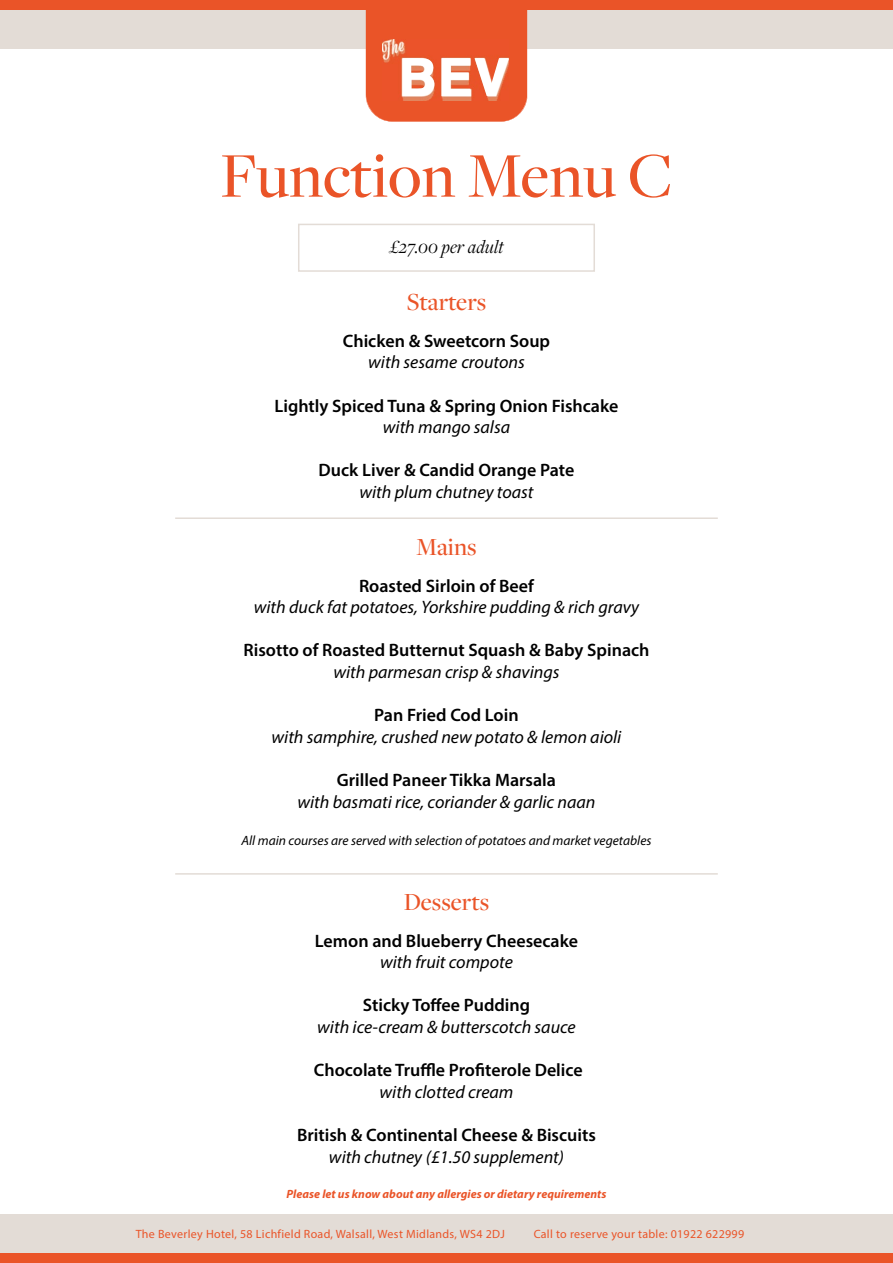
<style>
.page{position:relative;width:893px;height:1263px;background:#fff}
.page>*{position:absolute;margin:0;border:0;box-sizing:border-box;transform-origin:0 0}
.t1{font:500 66px "Freight Disp Pro";color:#ea5428}
.t2{font:500 25.5px "Freight Disp Pro";color:#ea5428}
.t3{font:italic 19.5px "Freight Disp Pro";color:#000}
.t4{font:600 18px "Myriad Pro";color:#000}
.t5{font:italic 18px "Myriad Pro";color:#000}
.t6{font:italic 13.5px "Myriad Pro";color:#000}
.t7{font:12px "Myriad Pro";letter-spacing:.025em;color:#ea5428}
.t8{font:italic 700 12px "Myriad Pro";color:#ea5428}
</style>
<div class="page">
<div style="left:298px;top:224px;width:297px;height:48px;border:2px solid #e3dcd6"></div>
<hr style="left:175px;top:517px;width:543px;height:2px;background:#e3dcd6">
<hr style="left:175px;top:873px;width:543px;height:2px;background:#e3dcd6">
<div style="left:0;top:0;width:893px;height:48px;background:#e3dcd6"></div>
<div style="left:0;top:0;width:893px;height:10px;background:#ea5428"></div>
<svg style="left:366px;top:10px;width:161px;height:112px;background:#ec724e"></svg>
<div style="left:0;top:1215px;width:893px;height:48px;background:#e3dcd6"></div>
<div style="left:0;top:1253px;width:893px;height:10px;background:#ea5428"></div>
<h1 class="t1" style="left:220px;top:132px;width:454px">Function Menu C</h1>
<p class="t3" style="left:389px;top:234px;width:116px">£27.00 per adult</p>
<h2 class="t2" style="left:407px;top:285px;width:81px">Starters</h2>
<p class="t4" style="left:343px;top:329px;width:209px">Chicken &amp; Sweetcorn Soup</p>
<p class="t5" style="left:368px;top:351px;width:158px">with sesame croutons</p>
<p class="t4" style="left:275px;top:394px;width:345px">Lightly Spiced Tuna &amp; Spring Onion Fishcake</p>
<p class="t5" style="left:383px;top:416px;width:129px">with mango salsa</p>
<p class="t4" style="left:319px;top:459px;width:257px">Duck Liver &amp; Candid Orange Pate</p>
<p class="t5" style="left:359px;top:481px;width:176px">with plum chutney toast</p>
<h2 class="t2" style="left:416px;top:530px;width:62px">Mains</h2>
<p class="t4" style="left:359px;top:574px;width:176px">Roasted Sirloin of Beef</p>
<p class="t5" style="left:254px;top:596px;width:387px">with duck fat potatoes, Yorkshire pudding &amp; rich gravy</p>
<p class="t4" style="left:243px;top:639px;width:408px">Risotto of Roasted Butternut Squash &amp; Baby Spinach</p>
<p class="t5" style="left:333px;top:661px;width:228px">with parmesan crisp &amp; shavings</p>
<p class="t4" style="left:374px;top:704px;width:146px">Pan Fried Cod Loin</p>
<p class="t5" style="left:271px;top:726px;width:351px">with samphire, crushed new potato &amp; lemon aioli</p>
<p class="t4" style="left:337px;top:768px;width:221px">Grilled Paneer Tikka Marsala</p>
<p class="t5" style="left:297px;top:790px;width:300px">with basmati rice, coriander &amp; garlic naan</p>
<p class="t6" style="left:241px;top:832px;width:412px">All main courses are served with selection of potatoes and market vegetables</p>
<h2 class="t2" style="left:404px;top:885px;width:87px">Desserts</h2>
<p class="t4" style="left:315px;top:929px;width:265px">Lemon and Blueberry Cheesecake</p>
<p class="t5" style="left:380px;top:951px;width:134px">with fruit compote</p>
<p class="t4" style="left:363px;top:994px;width:169px">Sticky Toffee Pudding</p>
<p class="t5" style="left:317px;top:1016px;width:260px">with ice-cream &amp; butterscotch sauce</p>
<p class="t4" style="left:314px;top:1058px;width:270px">Chocolate Truffle Profiterole Delice</p>
<p class="t5" style="left:379px;top:1080px;width:135px">with clotted cream</p>
<p class="t4" style="left:297px;top:1123px;width:300px">British &amp; Continental Cheese &amp; Biscuits</p>
<p class="t5" style="left:329px;top:1145px;width:237px">with chutney (£1.50 supplement)</p>
<p class="t8" style="left:287px;top:1186px;width:321px">Please let us know about any allergies or dietary requirements</p>
<p class="t7" style="left:136px;top:1227px;width:371px">The Beverley Hotel, 58 Lichfield Road, Walsall, West Midlands, WS4 2DJ</p>
<p class="t7" style="left:534px;top:1227px;width:212px">Call to reserve your table: 01922 622999</p>
</div>
